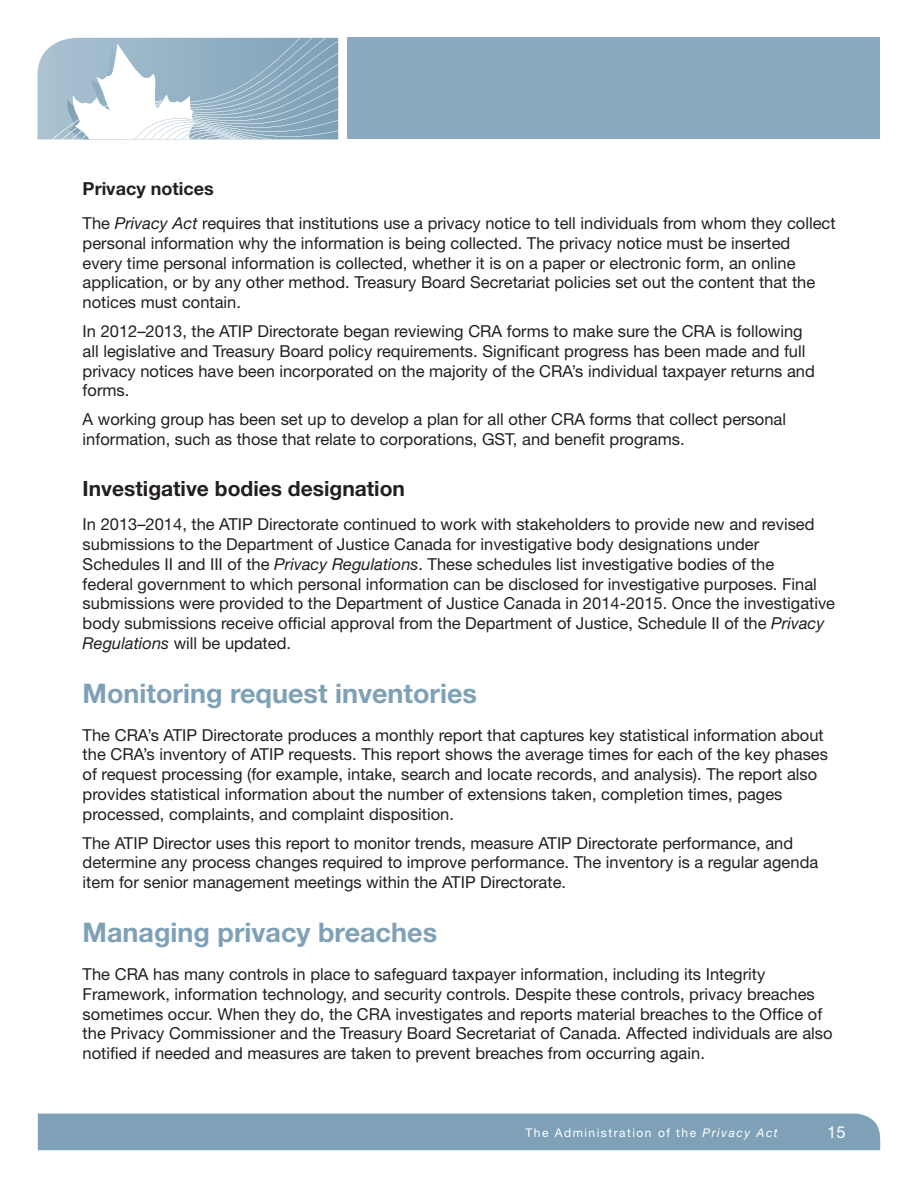
<style>
.page{position:relative;width:918px;height:1188px;background:#fff}
.page>*{position:absolute;margin:0;border:0;box-sizing:border-box;transform-origin:0 0}
.t1{font:700 27px "Helvetica Neue";color:#7ea1b7}
.t2{font:700 21px "Helvetica Neue";color:#231f20}
.t3{font:700 18px "Helvetica Neue";color:#231f20}
.t4{font:16.5px/19.8px "Helvetica Neue";color:#231f20}
.t5{font:16.5px "Helvetica Neue";color:#fff}
.t6{font:12px "Helvetica Neue";letter-spacing:.125em;color:#fff}
.s1{font-style:italic}
</style>
<div class="page">
<div style="left:38px;top:1114px;width:842px;height:36px;background:#7ea1b7"></div>
<div style="left:348px;top:38px;width:532px;height:101px;background:#8aaabe"></div>
<svg style="left:37px;top:38px;width:301px;height:102px"></svg>
<p class="t3" style="left:83px;top:177px;width:133px">Privacy notices</p>
<p class="t4" style="left:83px;top:213px;width:755px">The <span class="s1">Privacy Act</span> requires that institutions use a privacy notice to tell individuals from whom they collect personal information why the information is being collected. The privacy notice must be inserted<br>every time personal information is collected, whether it is on a paper or electronic form, an online application, or by any other method. Treasury Board Secretariat policies set out the content that the notices must contain.</p>
<p class="t4" style="left:83px;top:321px;width:734px">In 2012–2013, the ATIP Directorate began reviewing CRA forms to make sure the CRA is following all legislative and Treasury Board policy requirements. Significant progress has been made and full privacy notices have been incorporated on the majority of the CRA’s individual taxpayer returns and forms.</p>
<p class="t4" style="left:83px;top:409px;width:705px">A working group has been set up to develop a plan for all other CRA forms that collect personal information, such as those that relate to corporations, GST, and benefit programs.</p>
<p class="t2" style="left:83px;top:476px;width:324px">Investigative bodies designation</p>
<p class="t4" style="left:83px;top:514px;width:754px">In 2013–2014, the ATIP Directorate continued to work with stakeholders to provide new and revised submissions to the Department of Justice Canada for investigative body designations under Schedules II and III of the <span class="s1">Privacy Regulations</span>. These schedules list investigative bodies of the<br>federal government to which personal information can be disclosed for investigative purposes. Final submissions were provided to the Department of Justice Canada in 2014-2015. Once the investigative body submissions receive official approval from the Department of Justice, Schedule II of the <span class="s1">Privacy Regulations</span> will be updated.</p>
<h1 class="t1" style="left:83px;top:677px;width:396px">Monitoring request inventories</h1>
<p class="t4" style="left:83px;top:725px;width:747px">The CRA’s ATIP Directorate produces a monthly report that captures key statistical information about the CRA’s inventory of ATIP requests. This report shows the average times for each of the key phases of request processing (for example, intake, search and locate records, and analysis). The report also provides statistical information about the number of extensions taken, completion times, pages processed, complaints, and complaint disposition.</p>
<p class="t4" style="left:83px;top:833px;width:737px">The ATIP Director uses this report to monitor trends, measure ATIP Directorate performance, and determine any process changes required to improve performance. The inventory is a regular agenda item for senior management meetings within the ATIP Directorate.</p>
<h1 class="t1" style="left:83px;top:916px;width:356px">Managing privacy breaches</h1>
<p class="t4" style="left:83px;top:964px;width:751px">The CRA has many controls in place to safeguard taxpayer information, including its Integrity Framework, information technology, and security controls. Despite these controls, privacy breaches sometimes occur. When they do, the CRA investigates and reports material breaches to the Office of the Privacy Commissioner and the Treasury Board Secretariat of Canada. Affected individuals are also notified if needed and measures are taken to prevent breaches from occurring again.</p>
<p class="t6" style="left:525px;top:1125px;width:254px">The Administration of the <span class="s1">Privacy Act</span></p>
<p class="t5" style="left:827px;top:1123px;width:20px">15</p>
</div>
